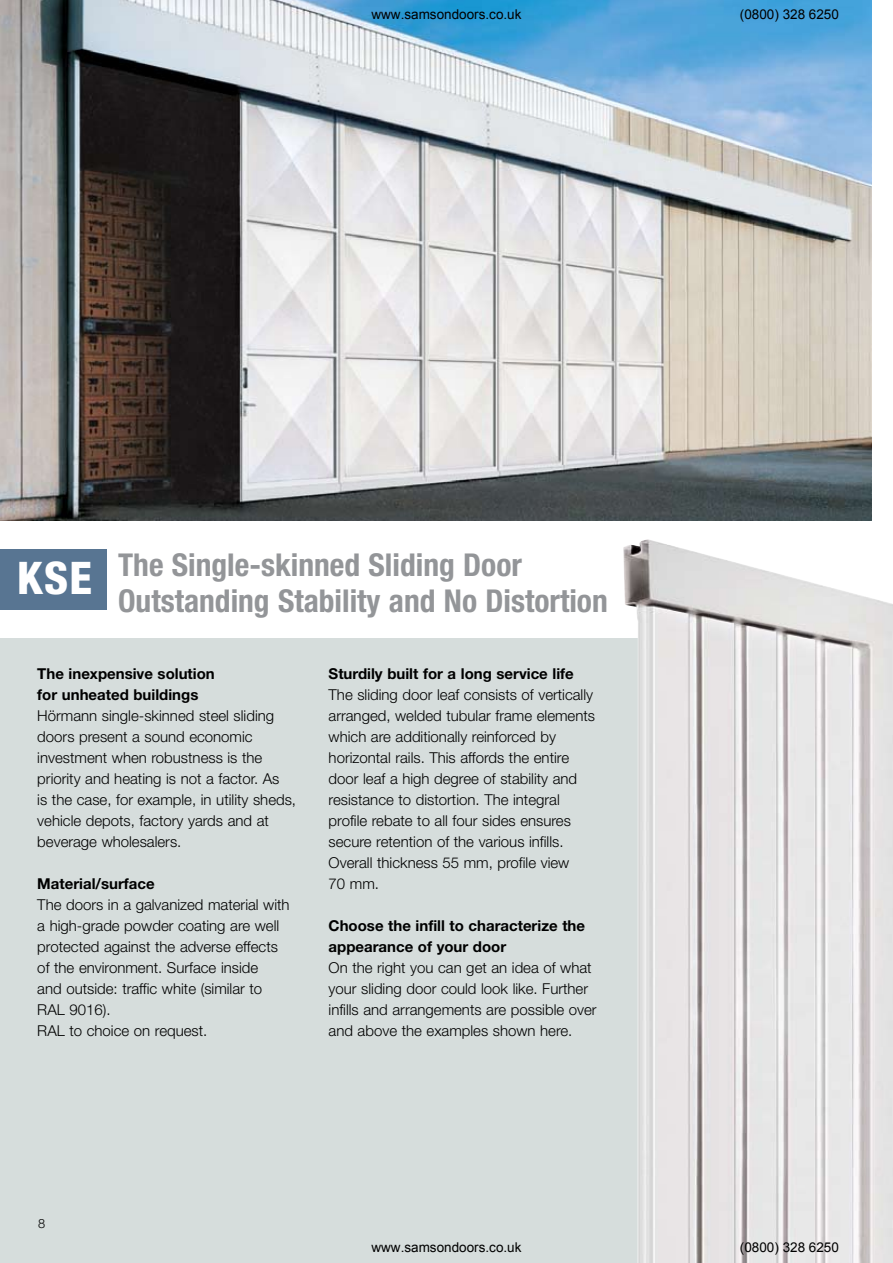
<style>
.page{position:relative;width:893px;height:1263px;background:#fff}
.page>*{position:absolute;margin:0;border:0;box-sizing:border-box;transform-origin:0 0}
.t1{font:800 condensed 45px "Helvetica Neue";color:#fff}
.t2{font:700 condensed 31.5px/36px "Helvetica Neue";color:#939598}
.t3{font:300 15px/21px "Helvetica Neue";color:#000}
.t4{font:700 15px/21px "Helvetica Neue";color:#000}
.t5{font:13.5px "Arial";color:#000}
.t6{font:300 12.75px "Helvetica Neue";color:#000}
</style>
<div class="page">
<div style="left:0;top:638px;width:893px;height:625px;background:#d6dddc"></div>
<div style="left:0;top:550px;width:106px;height:60px;background:#587592"></div>
<img style="left:0;top:0;width:872px;height:520px">
<img style="left:623px;top:539px;width:270px;height:724px">
<p class="t5" style="left:371px;top:5px;width:152px">www.samsondoors.co.uk</p>
<p class="t5" style="left:740px;top:5px;width:101px">(0800) 328 6250</p>
<h1 class="t1" style="left:17px;top:550px;width:76px">KSE</h1>
<h2 class="t2" style="left:118px;top:546px;width:491px">The Single-skinned Sliding Door<br>Outstanding Stability and No Distortion</h2>
<p class="t4" style="left:37px;top:663px;width:179px">The inexpensive solution for unheated buildings</p>
<p class="t3" style="left:37px;top:705px;width:260px">Hörmann single-skinned steel sliding doors present a sound economic investment when robustness is the priority and heating is not a factor. As<br>is the case, for example, in utility sheds, vehicle depots, factory yards and at beverage wholesalers.</p>
<p class="t4" style="left:37px;top:873px;width:119px">Material/surface</p>
<p class="t3" style="left:37px;top:894px;width:254px">The doors in a galvanized material with a high-grade powder coating are well protected against the adverse effects of the environment. Surface inside<br>and outside: traffic white (similar to<br>RAL 9016).<br>RAL to choice on request.</p>
<p class="t4" style="left:329px;top:663px;width:247px">Sturdily built for a long service life</p>
<p class="t3" style="left:329px;top:684px;width:268px">The sliding door leaf consists of vertically arranged, welded tubular frame elements which are additionally reinforced by horizontal rails. This affords the entire door leaf a high degree of stability and resistance to distortion. The integral profile rebate to all four sides ensures secure retention of the various infills.<br>Overall thickness 55 mm, profile view<br>70 mm.</p>
<p class="t4" style="left:329px;top:915px;width:258px">Choose the infill to characterize the appearance of your door</p>
<p class="t3" style="left:329px;top:957px;width:269px">On the right you can get an idea of what your sliding door could look like. Further infills and arrangements are possible over and above the examples shown here.</p>
<p class="t6" style="left:38px;top:1216px;width:9px">8</p>
<p class="t5" style="left:371px;top:1238px;width:152px">www.samsondoors.co.uk</p>
<p class="t5" style="left:740px;top:1238px;width:101px">(0800) 328 6250</p>
</div>
